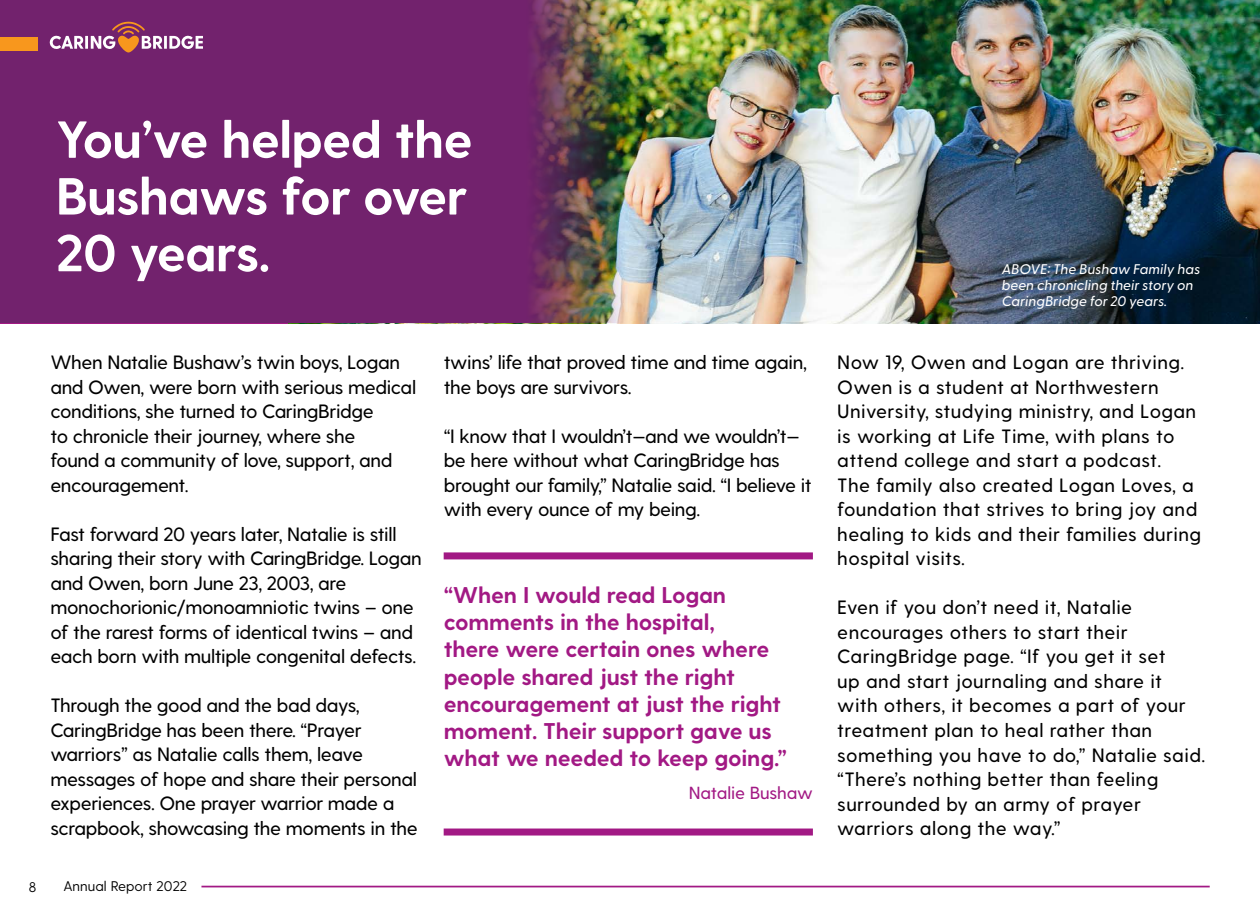
<style>
.page{position:relative;width:1260px;height:914px;background:#fff}
.page>*{position:absolute;margin:0;border:0;box-sizing:border-box;transform-origin:0 0}
.t1{font:700 51.98px/56.7px "Greycliff CF";letter-spacing:-.02em;color:#fff;text-align:justify}
.t2{font:700 22.75px/27.3px "Greycliff CF";letter-spacing:-.01em;color:#a21984}
.t3{font:500 19.25px/24.5px "Greycliff CF";letter-spacing:-.02em;color:#000}
.t4{font:500 19.25px/24.5px "Greycliff CF";letter-spacing:.02em;color:#000}
.t5{font:500 17.5px "Greycliff CF";letter-spacing:-.01em;color:#a21984}
.t6{font:italic 500 14px/15.8px "Greycliff CF";color:#fff}
.t7{font:14px "Greycliff CF";color:#000}
</style>
<div class="page">
<img style="left:764px;top:0;width:496px;height:323px">
<img style="left:0;top:0;width:764px;height:323px">
<div style="left:444px;top:552px;width:369px;height:7px;background:#a21984"></div>
<div style="left:444px;top:828px;width:369px;height:7px;background:#a21984"></div>
<svg style="left:50px;top:22px;width:153px;height:30px;background:#985683"></svg>
<div style="left:0;top:37px;width:38px;height:14px;background:#f8971d"></div>
<hr style="left:201px;top:885px;width:1009px;height:2px;background:#a21984">
<h1 class="t1" style="left:56px;top:113px;width:419px">You’ve helped the Bushaws for over 20 years.</h1>
<p class="t3" style="left:50px;top:350px;width:367px">When Natalie Bushaw’s twin boys, Logan and Owen, were born with serious medical conditions, she turned to CaringBridge<br>to chronicle their journey, where she<br>found a community of love, support, and encouragement.</p>
<p class="t3" style="left:50px;top:522px;width:373px">Fast forward 20 years later, Natalie is still sharing their story with CaringBridge. Logan and Owen, born June 23, 2003, are monochorionic/monoamniotic twins – one of the rarest forms of identical twins – and each born with multiple congenital defects.</p>
<p class="t3" style="left:50px;top:694px;width:369px">Through the good and the bad days, CaringBridge has been there. “Prayer warriors” as Natalie calls them, leave messages of hope and share their personal experiences. One prayer warrior made a scrapbook, showcasing the moments in the</p>
<p class="t7" style="left:29px;top:879px;width:9px">8</p>
<p class="t7" style="left:63px;top:878px;width:125px">Annual Report 2022</p>
<p class="t3" style="left:444px;top:351px;width:365px">twins’ life that proved time and time again, the boys are survivors.</p>
<p class="t3" style="left:444px;top:424px;width:369px">“I know that I wouldn’t—and we wouldn’t— be here without what CaringBridge has brought our family,” Natalie said. “I believe it with every ounce of my being.</p>
<p class="t2" style="left:444px;top:582px;width:345px">“When I would read Logan comments in the hospital,<br>there were certain ones where people shared just the right encouragement at just the right moment. Their support gave us what we needed to keep going.”</p>
<p class="t5" style="left:689px;top:782px;width:126px">Natalie Bushaw</p>
<p class="t6" style="left:1002px;top:260px;width:200px">ABOVE: The Bushaw Family has been chronicling their story on<br>CaringBridge for 20 years.</p>
<p class="t4" style="left:837px;top:351px;width:365px">Now 19, Owen and Logan are thriving.<br>Owen is a student at Northwestern University, studying ministry, and Logan is working at Life Time, with plans to attend college and start a podcast.<br>The family also created Logan Loves, a foundation that strives to bring joy and healing to kids and their families during hospital visits.</p>
<p class="t4" style="left:837px;top:596px;width:370px">Even if you don’t need it, Natalie encourages others to start their CaringBridge page. “If you get it set<br>up and start journaling and share it with others, it becomes a part of your treatment plan to heal rather than something you have to do,” Natalie said. “There’s nothing better than feeling surrounded by an army of prayer warriors along the way.”</p>
</div>
